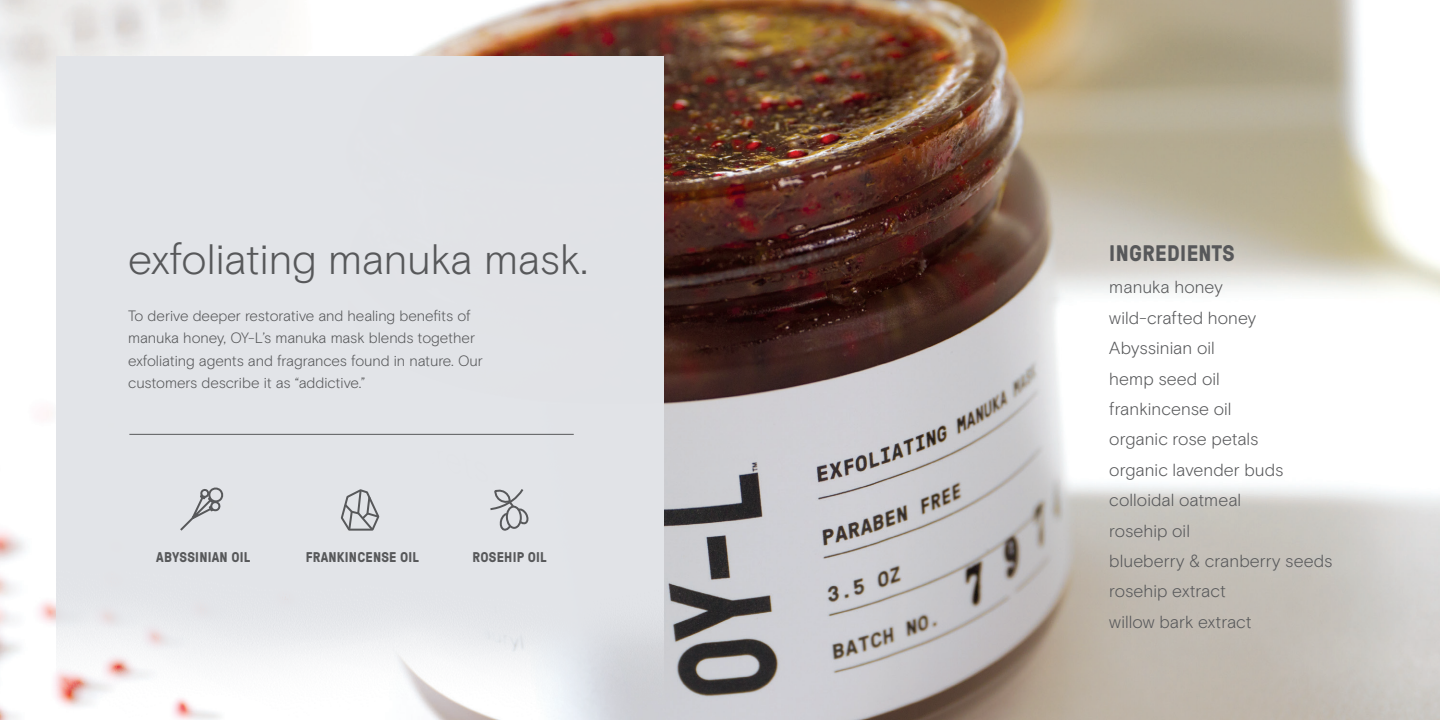
<style>
.page{position:relative;width:1440px;height:720px;background:#fff}
.page>*{position:absolute;margin:0;border:0;box-sizing:border-box;transform-origin:0 0}
.t1{font:300 42.4px "Basis Grotesque Pro";letter-spacing:-.01em;color:#57585a}
.t2{font:700 22.4px "GT Pressura";letter-spacing:.015em;color:#57585a}
.t3{font:300 17.6px/30.4px "Basis Grotesque Pro";color:#57585a}
.t4{font:300 15px/22.4px "Basis Grotesque Pro";letter-spacing:-.005em;color:#57585a}
.t5{font:700 14.2px "GT Pressura";letter-spacing:.015em;color:#57585a}
</style>
<div class="page">
<img style="left:0;top:0;width:1440px;height:720px">
<img style="left:56px;top:56px;width:608px;height:664px">
<hr style="left:129px;top:434px;width:445px;height:1px;background:#57585a">
<svg style="left:178px;top:488px;width:48px;height:45px;background:#cbcdd1"></svg>
<svg style="left:339px;top:488px;width:42px;height:44px;background:#c0c2c5"></svg>
<svg style="left:489px;top:487px;width:39px;height:45px"></svg>
<div style="left:507px;top:506px;width:14px;height:22px;background:#e2e4e8;border-radius:50%"></div>
<div style="left:506px;top:505px;width:16px;height:24px;border:2px solid #57585a;border-radius:50%"></div>
<h1 class="t1" style="left:128px;top:234px;width:461px">exfoliating manuka mask.</h1>
<p class="t4" style="left:128px;top:304px;width:356px">To derive deeper restorative and healing benefits of manuka honey, OY-L’s manuka mask blends together exfoliating agents and fragrances found in nature. Our customers describe it as “addictive.”</p>
<p class="t5" style="left:156px;top:547px;width:95px">ABYSSINIAN OIL</p>
<p class="t5" style="left:306px;top:547px;width:115px">FRANKINCENSE OIL</p>
<p class="t5" style="left:472px;top:547px;width:76px">ROSEHIP OIL</p>
<p class="t2" style="left:1109px;top:237px;width:127px">INGREDIENTS</p>
<p class="t3" style="left:1109px;top:272px;width:225px">manuka honey<br>wild-crafted honey<br>Abyssinian oil<br>hemp seed oil<br>frankincense oil<br>organic rose petals<br>organic lavender buds colloidal oatmeal<br>rosehip oil<br>blueberry &amp; cranberry seeds rosehip extract<br>willow bark extract</p>
</div>
